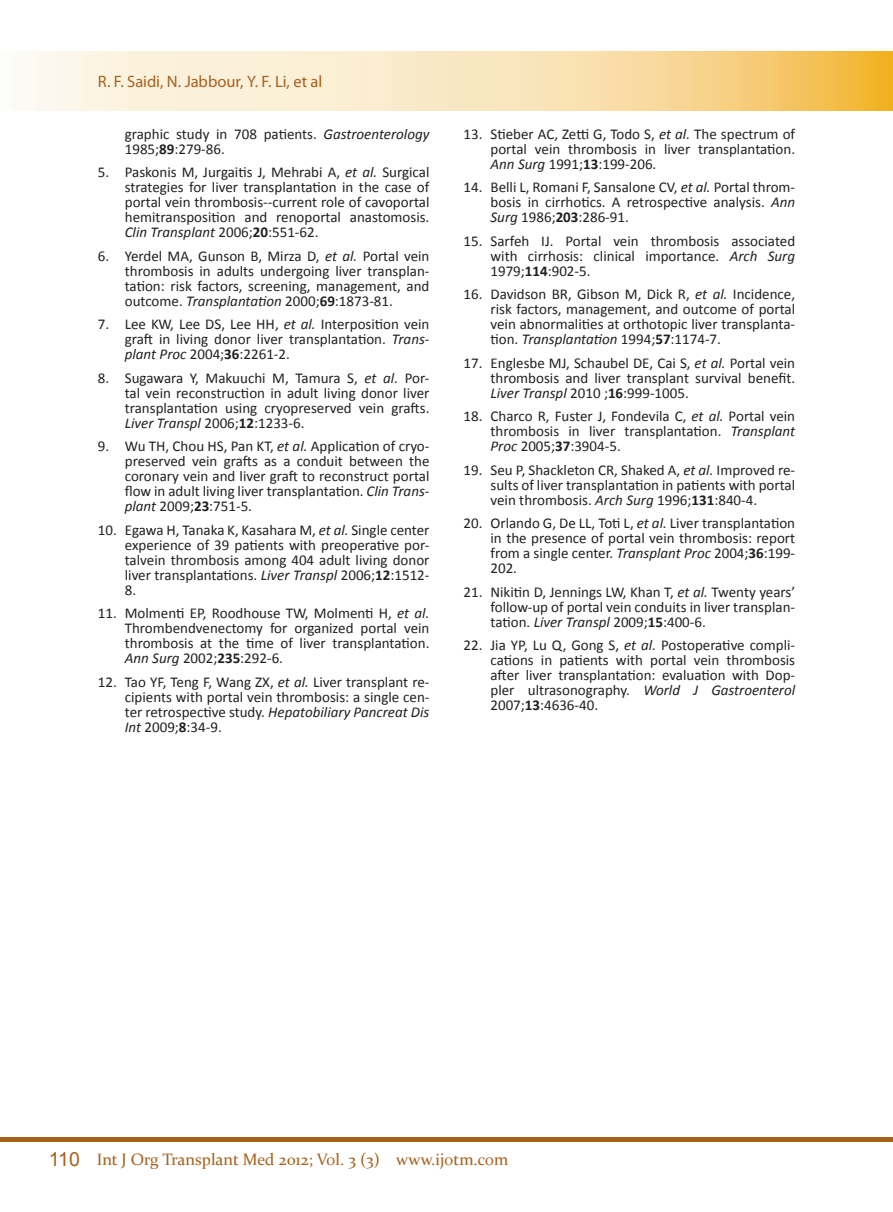
<style>
.page{position:relative;width:893px;height:1212px;background:#fff}
.page>*{position:absolute;margin:0;border:0;box-sizing:border-box;transform-origin:0 0}
.t1{font:16.5px "Constantia";color:#a6611c}
.Runnig_Author{font:16.5px "Myriad Pro";letter-spacing:-.005em;color:#a6611c}
.t2{font:15px/15px "Calibri";color:#231f20;text-align:justify}
.s1{font-style:italic}
.s2{font-weight:700}
.s3{font-family:"Arial";font-size:19.5px}
</style>
<div class="page">
<div style="left:0;top:1137px;width:893px;height:5px;background:#a6611c"></div>
<img style="left:22px;top:52px;width:871px;height:59px">
<p class="Runnig_Author" style="left:98px;top:72px;width:226px">R. F. Saidi, N. Jabbour, Y. F. Li, et al</p>
<p class="t2" style="left:125px;top:126px;width:306px">graphic study in 708 patients. <span class="s1">Gastroenterology<br></span>1985;<span class="s2">89</span>:279-86.</p>
<p class="t2" style="left:125px;top:165px;width:306px;text-indent:-27px">5. Paskonis M, Jurgaitis J, Mehrabi A, <span class="s1">et al.</span> Surgical strategies for liver transplantation in the case of portal vein thrombosis--current role of cavoportal hemitransposition and renoportal anastomosis.<br><span class="s1">Clin Transplant</span> 2006;<span class="s2">20</span>:551-62.</p>
<p class="t2" style="left:125px;top:248px;width:306px;text-indent:-27px">6. Yerdel MA, Gunson B, Mirza D, <span class="s1">et al.</span> Portal vein thrombosis in adults undergoing liver transplan&shy;tation: risk factors, screening, management, and outcome. <span class="s1">Transplantation</span> 2000;<span class="s2">69</span>:1873-81.</p>
<p class="t2" style="left:125px;top:317px;width:306px;text-indent:-27px">7. Lee KW, Lee DS, Lee HH, <span class="s1">et al.</span> Interposition vein graft in living donor liver transplantation. <span class="s1">Trans&shy;plant Proc</span> 2004;<span class="s2">36</span>:2261-2.</p>
<p class="t2" style="left:125px;top:370px;width:306px;text-indent:-27px">8. Sugawara Y, Makuuchi M, Tamura S, <span class="s1">et al.</span> Por&shy;tal vein reconstruction in adult living donor liver transplantation using cryopreserved vein grafts.<br><span class="s1">Liver Transpl</span> 2006;<span class="s2">12</span>:1233-6.</p>
<p class="t2" style="left:125px;top:439px;width:306px;text-indent:-27px">9. Wu TH, Chou HS, Pan KT, <span class="s1">et al.</span> Application of cryo&shy;preserved vein grafts as a conduit between the coronary vein and liver graft to reconstruct portal flow in adult living liver transplantation. <span class="s1">Clin Trans&shy;plant</span> 2009;<span class="s2">23</span>:751-5.</p>
<p class="t2" style="left:125px;top:522px;width:306px;text-indent:-27px">10. Egawa H, Tanaka K, Kasahara M, <span class="s1">et al.</span> Single center experience of 39 patients with preoperative por&shy;talvein thrombosis among 404 adult living donor liver transplantations. <span class="s1">Liver Transpl</span> 2006;<span class="s2">12</span>:1512- 8.</p>
<p class="t2" style="left:125px;top:606px;width:306px;text-indent:-27px">11. Molmenti EP, Roodhouse TW, Molmenti H, <span class="s1">et al.<br></span>Thrombendvenectomy for organized portal vein thrombosis at the time of liver transplantation.<br><span class="s1">Ann Surg</span> 2002;<span class="s2">235</span>:292-6.</p>
<p class="t2" style="left:125px;top:674px;width:306px;text-indent:-27px">12. Tao YF, Teng F, Wang ZX, <span class="s1">et al.</span> Liver transplant re&shy;cipients with portal vein thrombosis: a single cen&shy;ter retrospective study. <span class="s1">Hepatobiliary Pancreat Dis Int</span> 2009;<span class="s2">8</span>:34-9.</p>
<p class="t2" style="left:490px;top:126px;width:306px;text-indent:-27px">13. Stieber AC, Zetti G, Todo S, <span class="s1">et al.</span> The spectrum of portal vein thrombosis in liver transplantation.<br><span class="s1">Ann Surg</span> 1991;<span class="s2">13</span>:199-206.</p>
<p class="t2" style="left:490px;top:180px;width:306px;text-indent:-27px">14. Belli L, Romani F, Sansalone CV, <span class="s1">et al.</span> Portal throm&shy;bosis in cirrhotics. A retrospective analysis. <span class="s1">Ann Surg</span> 1986;<span class="s2">203</span>:286-91.</p>
<p class="t2" style="left:490px;top:233px;width:306px;text-indent:-27px">15. Sarfeh IJ. Portal vein thrombosis associated with cirrhosis: clinical importance. <span class="s1">Arch Surg </span>1979;<span class="s2">114</span>:902-5.</p>
<p class="t2" style="left:490px;top:287px;width:306px;text-indent:-27px">16. Davidson BR, Gibson M, Dick R, <span class="s1">et al.</span> Incidence, risk factors, management, and outcome of portal vein abnormalities at orthotopic liver transplanta&shy;tion. <span class="s1">Transplantation</span> 1994;<span class="s2">57</span>:1174-7.</p>
<p class="t2" style="left:490px;top:355px;width:306px;text-indent:-27px">17. Englesbe MJ, Schaubel DE, Cai S, <span class="s1">et al.</span> Portal vein thrombosis and liver transplant survival benefit.<br><span class="s1">Liver Transpl</span> 2010 ;<span class="s2">16</span>:999-1005.</p>
<p class="t2" style="left:490px;top:409px;width:306px;text-indent:-27px">18. Charco R, Fuster J, Fondevila C, <span class="s1">et al.</span> Portal vein thrombosis in liver transplantation. <span class="s1">Transplant Proc</span> 2005;<span class="s2">37</span>:3904-5.</p>
<p class="t2" style="left:490px;top:462px;width:306px;text-indent:-27px">19. Seu P, Shackleton CR, Shaked A, <span class="s1">et al.</span> Improved re&shy;sults of liver transplantation in patients with portal vein thrombosis. <span class="s1">Arch Surg</span> 1996;<span class="s2">131</span>:840-4.</p>
<p class="t2" style="left:490px;top:516px;width:306px;text-indent:-27px">20. Orlando G, De LL, Toti L, <span class="s1">et al.</span> Liver transplantation in the presence of portal vein thrombosis: report from a single center. <span class="s1">Transplant Proc</span> 2004;<span class="s2">36</span>:199- 202.</p>
<p class="t2" style="left:490px;top:584px;width:306px;text-indent:-27px">21. Nikitin D, Jennings LW, Khan T, <span class="s1">et al.</span> Twenty years’ follow-up of portal vein conduits in liver transplan&shy;tation. <span class="s1">Liver Transpl</span> 2009;<span class="s2">15</span>:400-6.</p>
<p class="t2" style="left:490px;top:638px;width:306px;text-indent:-27px">22. Jia YP, Lu Q, Gong S, <span class="s1">et al.</span> Postoperative compli&shy;cations in patients with portal vein thrombosis after liver transplantation: evaluation with Dop&shy;pler ultrasonography. <span class="s1">World J Gastroenterol </span>2007;<span class="s2">13</span>:4636-40.</p>
<p class="t1" style="left:49px;top:1148px;width:461px"><span class="s3">110</span> Int J Org Transplant Med 2012; Vol. 3 (3) www.ijotm.com</p>
</div>
